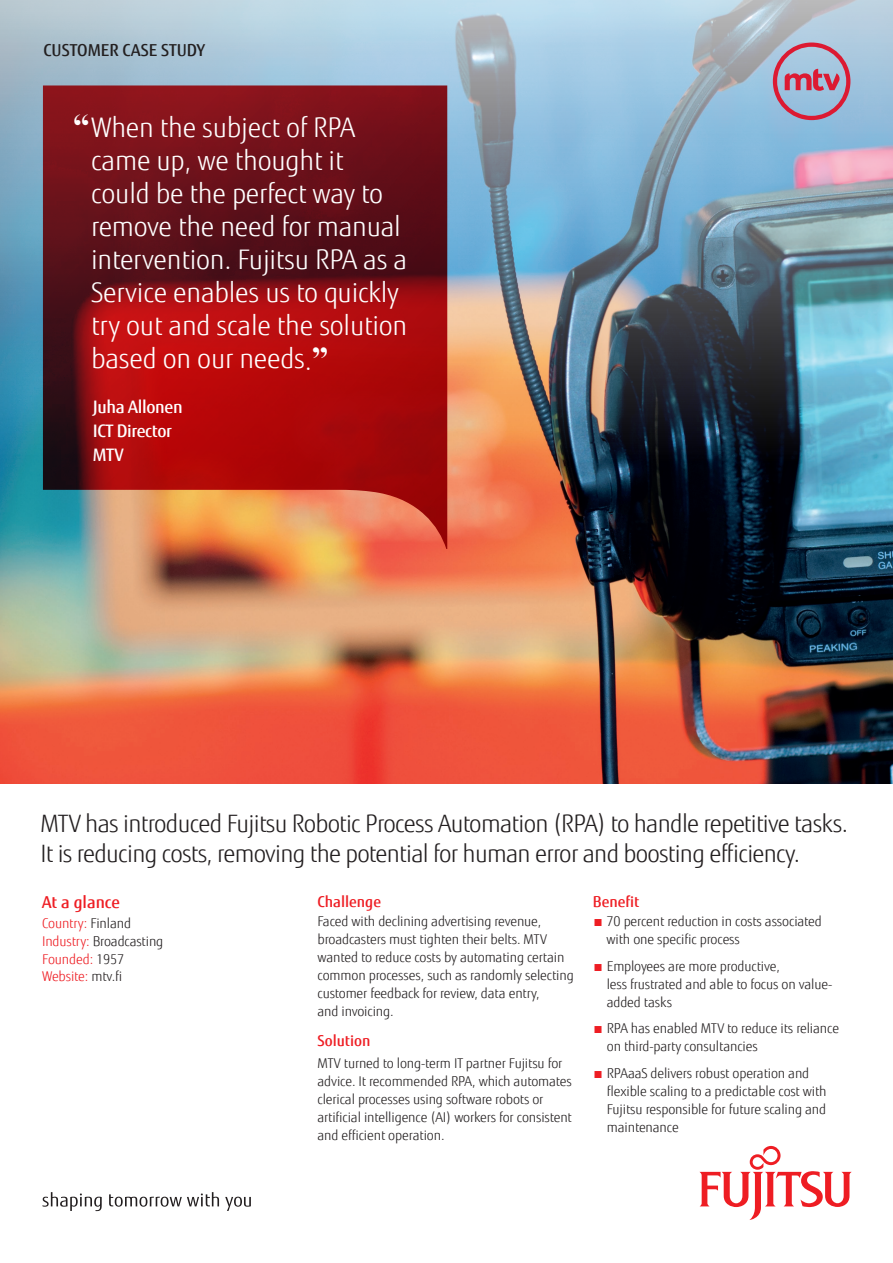
<style>
.page{position:relative;width:893px;height:1263px;background:#fff}
.page>*{position:absolute;margin:0;border:0;box-sizing:border-box;transform-origin:0 0}
.t1{font:300 27px/33px "Fujitsu Sans";letter-spacing:-.01em;color:#fff}
.t2{font:300 24px/30px "Fujitsu Sans";letter-spacing:-.03em;color:#231f20}
.t3{font:500 17.25px/24px "Fujitsu Sans";letter-spacing:-.02em;color:#fff}
.Bullet{font:500 16.5px "Fujitsu Sans";color:#231f20}
.Bullet-2{font:500 16.5px "Fujitsu Sans";color:#ee1d23}
.Bullet-3{font:500 15px "Fujitsu Sans";color:#ee1d23}
.Bullet-4{font:300 13.5px/18px "Fujitsu Sans";letter-spacing:-.01em;color:#231f20}
.Bullet-5{font:300 13.5px "Fujitsu Sans";letter-spacing:-.01em;color:#ee1d23}
.s1{font-family:"Times New Roman";font-weight:700;font-size:33px}
.s2{color:#231f20}
.s3{color:#ee1d23}
</style>
<div class="page">
<img style="left:0;top:460px;width:893px;height:323px">
<img style="left:0;top:0;width:893px;height:460px">
<svg style="left:699px;top:1146px;width:153px;height:74px"></svg>
<svg style="left:43px;top:1192px;width:59px;height:19px"></svg>
<svg style="left:109px;top:1192px;width:110px;height:15px"></svg>
<svg style="left:225px;top:1197px;width:26px;height:14px"></svg>
<svg style="left:43px;top:85px;width:404px;height:464px;background:#901e1d"></svg>
<svg style="left:773px;top:43px;width:77px;height:77px;background:#af97b1"></svg>
<p class="Bullet" style="left:44px;top:39px;width:163px">CUSTOMER CASE STUDY</p>
<p class="t1" style="left:91px;top:111px;width:318px;text-indent:-18px"><span class="s1">“</span>When the subject of RPA came up, we thought it could be the perfect way to remove the need for manual intervention. Fujitsu RPA as a<br>Service enables us to quickly try out and scale the solution based on our needs.<span class="s1">”</span></p>
<p class="t3" style="left:93px;top:394px;width:91px">Juha Allonen<br>ICT Director<br>MTV</p>
<p class="t2" style="left:40px;top:809px;width:809px">MTV has introduced Fujitsu Robotic Process Automation (RPA) to handle repetitive tasks.<br>It is reducing costs, removing the potential for human error and boosting efficiency.</p>
<p class="Bullet-2" style="left:42px;top:892px;width:80px">At a glance</p>
<p class="Bullet-5" style="left:42px;top:914px;width:91px">Country: <span class="s2">Finland</span></p>
<p class="Bullet-4" style="left:42px;top:932px;width:123px"><span class="s3">Industry:</span> Broadcasting</p>
<p class="Bullet-5" style="left:42px;top:950px;width:84px">Founded: <span class="s2">1957</span></p>
<p class="Bullet-5" style="left:42px;top:968px;width:82px">Website: <span class="s2">mtv.fi</span></p>
<p class="Bullet-3" style="left:317px;top:892px;width:65px">Challenge</p>
<p class="Bullet-4" style="left:317px;top:913px;width:258px">Faced with declining advertising revenue, broadcasters must tighten their belts. MTV wanted to reduce costs by automating certain common processes, such as randomly selecting customer feedback for review, data entry,<br>and invoicing.</p>
<p class="Bullet-3" style="left:317px;top:1031px;width:55px">Solution</p>
<p class="Bullet-4" style="left:317px;top:1054px;width:256px">MTV turned to long-term IT partner Fujitsu for advice. It recommended RPA, which automates clerical processes using software robots or artificial intelligence (AI) workers for consistent and efficient operation.</p>
<p class="Bullet-3" style="left:593px;top:892px;width:48px">Benefit</p>
<p class="Bullet-4" style="left:607px;top:913px;width:217px;text-indent:-14px"><span class="s3">■</span> 70 percent reduction in costs associated with one specific process</p>
<p class="Bullet-4" style="left:607px;top:957px;width:227px;text-indent:-14px"><span class="s3">■</span> Employees are more productive,<br>less frustrated and able to focus on value&shy;added tasks</p>
<p class="Bullet-4" style="left:607px;top:1020px;width:234px;text-indent:-14px"><span class="s3">■</span> RPA has enabled MTV to reduce its reliance on third-party consultancies</p>
<p class="Bullet-4" style="left:607px;top:1064px;width:221px;text-indent:-14px"><span class="s3">■</span> RPAaaS delivers robust operation and flexible scaling to a predictable cost with Fujitsu responsible for future scaling and maintenance</p>
</div>
